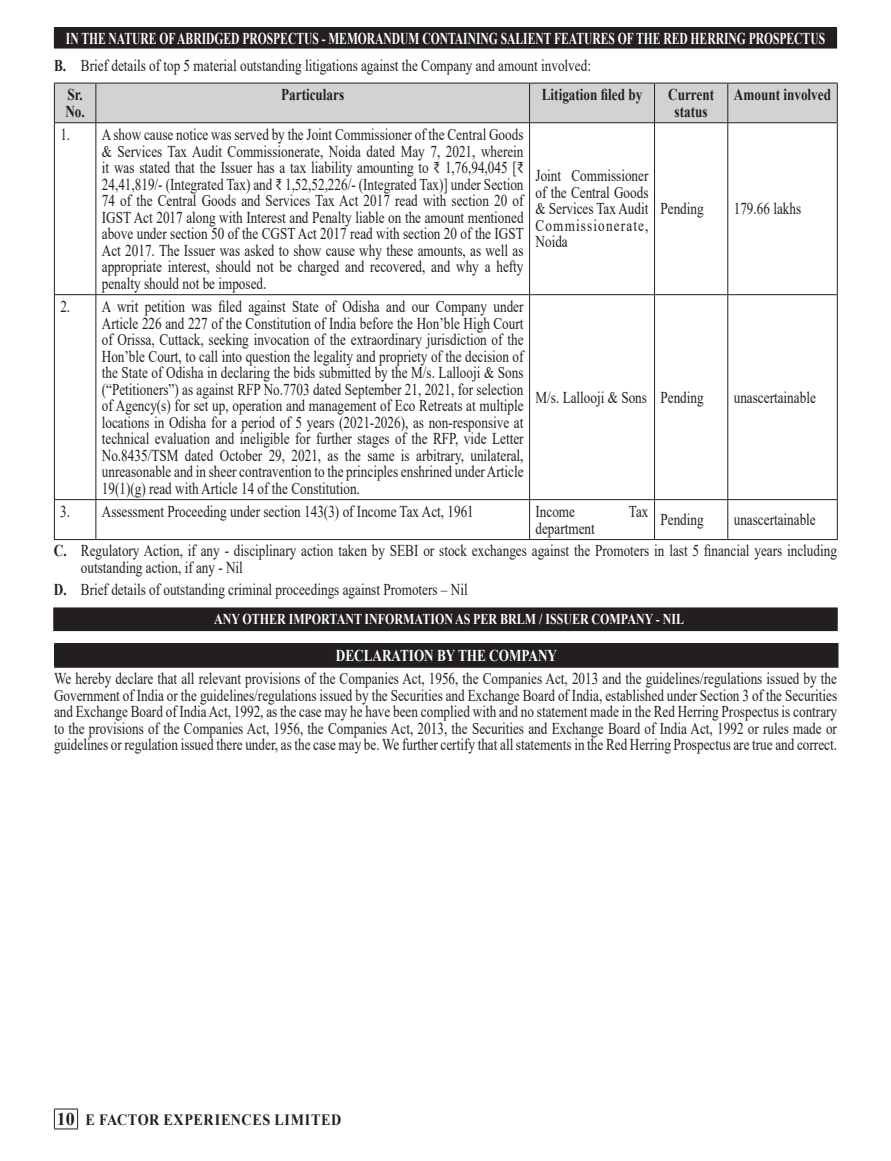
<style>
.page{position:relative;width:891px;height:1161px;background:#fff}
.page>*{position:absolute;margin:0;border:0;box-sizing:border-box;transform-origin:0 0}
.t1{font:16.5px/16.5px "Times New Roman";color:#231f20;text-align:justify;scale:.8 1}
.t2{font:700 16.5px/27.2px "Times New Roman";color:#fff;scale:.7 1}
.t3{font:700 16.5px/16.5px "Times New Roman";color:#231f20;scale:.8 1}
.t4{font:700 16.5px "Times New Roman";color:#fff;scale:.8 1}
.t5{font:700 15.75px "Times New Roman";letter-spacing:.04em;color:#231f20;scale:.9 1}
.t6{font:700 15px "Times New Roman";color:#fff;scale:.8 1}
.s1{color:#231f20}
.s2{font-weight:400;color:#231f20}
.s3{font-weight:700}
.s4{font-size:18px}
</style>
<div class="page">
<svg style="left:54px;top:1109px;width:24px;height:21px"></svg>
<div style="left:54px;top:28px;width:783px;height:20px;background:#231f20"></div>
<hr style="left:54px;top:48px;width:783px;height:1px;background:#231f20">
<div style="left:55px;top:84px;width:782px;height:38px;background:#d1d2d4"></div>
<hr style="left:54px;top:83px;width:42px;height:1px;background:#231f20">
<hr style="left:54px;top:83px;width:1px;height:39px;background:#231f20">
<hr style="left:96px;top:83px;width:434px;height:1px;background:#231f20">
<hr style="left:96px;top:83px;width:1px;height:39px;background:#231f20">
<hr style="left:530px;top:83px;width:125px;height:1px;background:#231f20">
<hr style="left:529px;top:83px;width:1px;height:39px;background:#231f20">
<hr style="left:655px;top:83px;width:73px;height:1px;background:#231f20">
<hr style="left:654px;top:83px;width:1px;height:39px;background:#231f20">
<hr style="left:728px;top:83px;width:110px;height:1px;background:#231f20">
<hr style="left:727px;top:83px;width:1px;height:39px;background:#231f20">
<hr style="left:837px;top:83px;width:1px;height:39px;background:#231f20">
<hr style="left:54px;top:122px;width:42px;height:1px;background:#231f20">
<hr style="left:54px;top:123px;width:1px;height:171px;background:#231f20">
<hr style="left:96px;top:122px;width:434px;height:1px;background:#231f20">
<hr style="left:96px;top:123px;width:1px;height:171px;background:#231f20">
<hr style="left:530px;top:122px;width:125px;height:1px;background:#231f20">
<hr style="left:529px;top:123px;width:1px;height:171px;background:#231f20">
<hr style="left:655px;top:122px;width:73px;height:1px;background:#231f20">
<hr style="left:654px;top:123px;width:1px;height:171px;background:#231f20">
<hr style="left:728px;top:122px;width:110px;height:1px;background:#231f20">
<hr style="left:727px;top:123px;width:1px;height:171px;background:#231f20">
<hr style="left:837px;top:123px;width:1px;height:171px;background:#231f20">
<hr style="left:54px;top:294px;width:42px;height:1px;background:#231f20">
<hr style="left:54px;top:295px;width:1px;height:204px;background:#231f20">
<hr style="left:96px;top:294px;width:434px;height:1px;background:#231f20">
<hr style="left:96px;top:295px;width:1px;height:204px;background:#231f20">
<hr style="left:530px;top:294px;width:125px;height:1px;background:#231f20">
<hr style="left:529px;top:295px;width:1px;height:204px;background:#231f20">
<hr style="left:655px;top:294px;width:73px;height:1px;background:#231f20">
<hr style="left:654px;top:295px;width:1px;height:204px;background:#231f20">
<hr style="left:728px;top:294px;width:110px;height:1px;background:#231f20">
<hr style="left:727px;top:295px;width:1px;height:204px;background:#231f20">
<hr style="left:837px;top:295px;width:1px;height:204px;background:#231f20">
<hr style="left:54px;top:499px;width:42px;height:1px;background:#231f20">
<hr style="left:54px;top:500px;width:1px;height:39px;background:#231f20">
<hr style="left:96px;top:499px;width:434px;height:1px;background:#231f20">
<hr style="left:96px;top:500px;width:1px;height:39px;background:#231f20">
<hr style="left:530px;top:499px;width:125px;height:1px;background:#231f20">
<hr style="left:529px;top:500px;width:1px;height:39px;background:#231f20">
<hr style="left:655px;top:499px;width:73px;height:1px;background:#231f20">
<hr style="left:654px;top:500px;width:1px;height:39px;background:#231f20">
<hr style="left:728px;top:499px;width:110px;height:1px;background:#231f20">
<hr style="left:727px;top:500px;width:1px;height:39px;background:#231f20">
<hr style="left:837px;top:500px;width:1px;height:39px;background:#231f20">
<hr style="left:54px;top:539px;width:42px;height:1px;background:#231f20">
<hr style="left:96px;top:539px;width:434px;height:1px;background:#231f20">
<hr style="left:530px;top:539px;width:125px;height:1px;background:#231f20">
<hr style="left:655px;top:539px;width:73px;height:1px;background:#231f20">
<hr style="left:728px;top:539px;width:110px;height:1px;background:#231f20">
<div style="left:54px;top:608px;width:783px;height:22px;background:#231f20"></div>
<hr style="left:53px;top:607px;width:785px;height:2px;background:#231f20">
<hr style="left:53px;top:609px;width:2px;height:21px;background:#231f20">
<hr style="left:836px;top:609px;width:2px;height:21px;background:#231f20">
<hr style="left:53px;top:630px;width:785px;height:1px;background:#231f20">
<div style="left:55px;top:644px;width:783px;height:23px;background:#231f20"></div>
<hr style="left:54px;top:643px;width:784px;height:2px;background:#231f20">
<hr style="left:54px;top:645px;width:2px;height:21px;background:#231f20">
<hr style="left:54px;top:666px;width:784px;height:2px;background:#231f20">
<p class="t2" style="left:54px;top:24px;width:1103px;text-indent:12px">IN THE NATURE OF ABRIDGED PROSPECTUS - MEMORANDUM CONTAINING SALIENT FEATURES OF THE RED HERRING PROSPECTUS<br><span class="s1">B.</span> <span class="s2">Brief details of top 5 material outstanding litigations against the Company and amount involved:</span></p>
<p class="t3" style="left:65px;top:86px;width:26px">Sr.<br>No.</p>
<p class="t3" style="left:281px;top:86px;width:80px">Particulars</p>
<p class="t3" style="left:542px;top:86px;width:127px">Litigation filed by</p>
<p class="t3" style="left:668px;top:86px;width:59px;text-align:center">Current status</p>
<p class="t3" style="left:734px;top:86px;width:123px">Amount involved</p>
<p class="t1" style="left:102px;top:126px;width:529px;text-indent:-42px">1. A show cause notice was served by the Joint Commissioner of the Central Goods &amp; Services Tax Audit Commissionerate, Noida dated May 7, 2021, wherein it was stated that the Issuer has a tax liability amounting to ₹ 1,76,94,045 [₹ 24,41,819/- (Integrated Tax) and ₹ 1,52,52,226/- (Integrated Tax)] under Section 74 of the Central Goods and Services Tax Act 2017 read with section 20 of IGST Act 2017 along with Interest and Penalty liable on the amount mentioned above under section 50 of the CGST Act 2017 read with section 20 of the IGST Act 2017. The Issuer was asked to show cause why these amounts, as well as appropriate interest, should not be charged and recovered, and why a hefty penalty should not be imposed.</p>
<p class="t1" style="left:536px;top:167px;width:143px">Joint Commissioner of the Central Goods &amp; Services Tax Audit Commissionerate, Noida</p>
<p class="t1" style="left:661px;top:200px;width:56px">Pending</p>
<p class="t1" style="left:734px;top:200px;width:86px">179.66 lakhs</p>
<p class="t1" style="left:102px;top:298px;width:529px;text-indent:-42px">2. A writ petition was filed against State of Odisha and our Company under Article 226 and 227 of the Constitution of India before the Hon’ble High Court of Orissa, Cuttack, seeking invocation of the extraordinary jurisdiction of the Hon’ble Court, to call into question the legality and propriety of the decision of the State of Odisha in declaring the bids submitted by the M/s. Lallooji &amp; Sons (“Petitioners”) as against RFP No.7703 dated September 21, 2021, for selection of Agency(s) for set up, operation and management of Eco Retreats at multiple locations in Odisha for a period of 5 years (2021-2026), as non-responsive at technical evaluation and ineligible for further stages of the RFP, vide Letter No.8435/TSM dated October 29, 2021, as the same is arbitrary, unilateral, unreasonable and in sheer contravention to the principles enshrined under Article 19(1)(g) read with Article 14 of the Constitution.</p>
<p class="t1" style="left:536px;top:389px;width:212px">M/s. Lallooji &amp; Sons Pending</p>
<p class="t1" style="left:734px;top:389px;width:104px">unascertainable</p>
<p class="t1" style="left:60px;top:503px;width:518px">3. Assessment Proceeding under section 143(3) of Income Tax Act, 1961</p>
<p class="t1" style="left:536px;top:503px;width:51px">Income</p>
<p class="t1" style="left:629px;top:503px;width:26px">Tax</p>
<p class="t1" style="left:536px;top:519px;width:76px">department</p>
<p class="t1" style="left:54px;top:504px;width:980px;line-height:31px;text-indent:680px">unascertainable<br><span class="s3">C.</span> Regulatory Action, if any - disciplinary action taken by SEBI or stock exchanges against the Promoters in last 5 financial years including</p>
<p class="t1" style="left:54px;top:556px;width:519px;line-height:22.5px;text-indent:27px">outstanding action, if any - Nil<br><span class="s3">D.</span> Brief details of outstanding criminal proceedings against Promoters – Nil</p>
<p class="t6" style="left:214px;top:609px;width:105px">ANY OTHER IMPORTANT</p>
<p class="t6" style="left:365px;top:609px;width:11px">INFORMATION</p>
<p class="t6" style="left:455px;top:609px;width:34px">AS PER</p>
<p class="t6" style="left:500px;top:609px;width:23px">BRLM</p>
<p class="t6" style="left:539px;top:609px;width:78px">/ ISSUERCOMPAN</p>
<p class="t6" style="left:645px;top:609px;width:33px">Y - NIL</p>
<p class="t4" style="left:336px;top:644px;width:13px">DECLARATION</p>
<p class="t4" style="left:437px;top:644px;width:79px">BY THE COMPAN</p>
<p class="t4" style="left:548px;top:644px;width:13px">Y</p>
<p class="t1" style="left:54px;top:670px;width:981px">We hereby declare that all relevant provisions of the Companies Act, 1956, the Companies Act, 2013 and the guidelines/regulations issued by the Government of India or the guidelines/regulations issued by the Securities and Exchange Board of India, established under Section 3 of the Securities and Exchange Board of India Act, 1992, as the case may he have been complied with and no statement made in the Red Herring Prospectus is contrary to the provisions of the Companies Act, 1956, the Companies Act, 2013, the Securities and Exchange Board of India Act, 1992 or rules made or guidelines or regulation issued there under, as the case may be. We further certify that all statements in the Red Herring Prospectus are true and correct.</p>
<p class="t1" style="left:660px;top:511px;width:56px">Pending</p>
<p class="t5" style="left:57px;top:1108px;width:318px"><span class="s4">10</span> e factor experiences limited</p>
</div>
